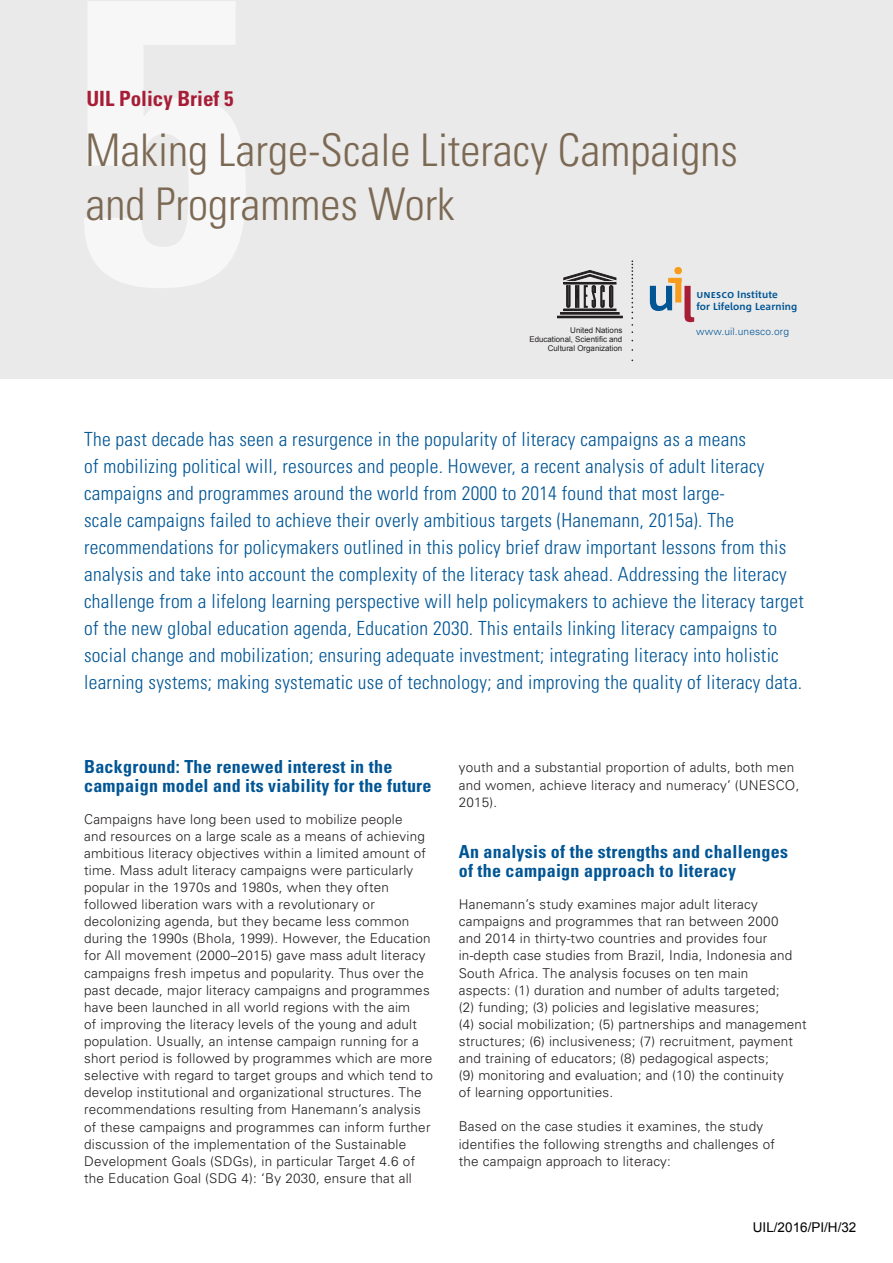
<style>
.page{position:relative;width:893px;height:1263px;background:#fff}
.page>*{position:absolute;margin:0;border:0;box-sizing:border-box;transform-origin:0 0}
.t1{font:300 condensed 45px "Univers";color:#7c6954}
.t2{font:700 condensed 21px "Univers";color:#a71d36}
.fliesstext{font:300 condensed 19.5px/27px "Univers";letter-spacing:.015em;color:#005595}
.fliesstext-2{font:700 condensed 18px/19.5px "Univers";letter-spacing:.015em;color:#005595}
.fliesstext-3{font:300 13.5px/17.1px "Univers";letter-spacing:.015em;color:#231f20}
.t3{font:13.5px "Arial";color:#000}
.t4{font:700 10.2px "Agro Sans";letter-spacing:.01em;color:#005595}
.deutsch_fliesstext{font:300 10.2px "Univers";letter-spacing:.01em;color:#005595}
.t5{font:7.95px "Arial";color:#231f20}
.s1{font-family:"Agro Sans Bold Caps";font-weight:400}
</style>
<div class="page">
<div style="left:0;top:0;width:893px;height:378px;background:#eaeaea"></div>
<svg style="left:650px;top:267px;width:44px;height:55px"></svg>
<div style="left:564px;top:309px;width:52px;height:2px;border:1px solid #231f20"></div>
<div style="left:561px;top:312px;width:58px;height:2px;border:1px solid #231f20"></div>
<div style="left:557px;top:316px;width:65px;height:2px;border:1px solid #231f20"></div>
<svg style="left:564px;top:270px;width:52px;height:37px"></svg>
<svg style="left:631px;top:260px;width:2px;height:73px"></svg>
<svg style="left:84px;top:1px;width:161px;height:287px;fill:#f7f7f7"></svg>
<p class="t2" style="left:86px;top:85px;width:148px">UIL Policy Brief 5</p>
<p class="t1" style="left:86px;top:123px;width:654px">Making Large-Scale Literacy Campaigns</p>
<p class="t1" style="left:86px;top:177px;width:371px">and Programmes Work</p>
<p class="t4" style="left:696px;top:289px;width:83px"><span class="s1">unesco</span> Institute</p>
<p class="t4" style="left:696px;top:301px;width:102px">for Lifelong Learning</p>
<p class="t5" style="left:570px;top:325px;width:54px">United Nations</p>
<p class="deutsch_fliesstext" style="left:696px;top:325px;width:94px">www.uil.unesco.org</p>
<p class="t5" style="left:529px;top:334px;width:94px">Educational, Scientific and</p>
<p class="t5" style="left:548px;top:343px;width:76px">Cultural Organization</p>
<p class="fliesstext" style="left:84px;top:425px;width:721px">The past decade has seen a resurgence in the popularity of literacy campaigns as a means<br>of mobilizing political will, resources and people. However, a recent analysis of adult literacy campaigns and programmes around the world from 2000 to 2014 found that most large-<br>scale campaigns failed to achieve their overly ambitious targets (Hanemann, 2015a). The recommendations for policymakers outlined in this policy brief draw important lessons from this analysis and take into account the complexity of the literacy task ahead. Addressing the literacy challenge from a lifelong learning perspective will help policymakers to achieve the literacy target of the new global education agenda, Education 2030. This entails linking literacy campaigns to social change and mobilization; ensuring adequate investment; integrating literacy into holistic learning systems; making systematic use of technology; and improving the quality of literacy data.</p>
<p class="fliesstext-2" style="left:84px;top:756px;width:349px">Background: The renewed interest in the campaign model and its viability for the future</p>
<p class="fliesstext-3" style="left:84px;top:810px;width:350px">Campaigns have long been used to mobilize people<br>and resources on a large scale as a means of achieving ambitious literacy objectives within a limited amount of time. Mass adult literacy campaigns were particularly popular in the 1970s and 1980s, when they often followed liberation wars with a revolutionary or decolonizing agenda, but they became less common during the 1990s (Bhola, 1999). However, the Education for All movement (2000–2015) gave mass adult literacy campaigns fresh impetus and popularity. Thus over the past decade, major literacy campaigns and programmes have been launched in all world regions with the aim<br>of improving the literacy levels of the young and adult population. Usually, an intense campaign running for a short period is followed by programmes which are more selective with regard to target groups and which tend to develop institutional and organizational structures. The recommendations resulting from Hanemann’s analysis of these campaigns and programmes can inform further discussion of the implementation of the Sustainable Development Goals (SDGs), in particular Target 4.6 of the Education Goal (SDG 4): ‘By 2030, ensure that all</p>
<p class="fliesstext-3" style="left:459px;top:759px;width:342px">youth and a substantial proportion of adults, both men and women, achieve literacy and numeracy’ (UNESCO,<br>2015).</p>
<p class="fliesstext-2" style="left:459px;top:841px;width:331px">An analysis of the strengths and challenges</p>
<p class="fliesstext-2" style="left:459px;top:861px;width:279px">of the campaign approach to literacy</p>
<p class="fliesstext-3" style="left:459px;top:895px;width:321px">Hanemann’s study examines major adult literacy campaigns and programmes that ran between 2000</p>
<p class="fliesstext-3" style="left:459px;top:929px;width:335px">and 2014 in thirty-two countries and provides four in-depth case studies from Brazil, India, Indonesia and<br>South Africa. The analysis focuses on ten main</p>
<p class="fliesstext-3" style="left:459px;top:981px;width:322px">aspects: (1) duration and number of adults targeted;</p>
<p class="fliesstext-3" style="left:459px;top:998px;width:302px">(2) funding; (3) policies and legislative measures;</p>
<p class="fliesstext-3" style="left:459px;top:1015px;width:349px">(4) social mobilization; (5) partnerships and management structures; (6) inclusiveness; (7) recruitment, payment and training of educators; (8) pedagogical aspects;</p>
<p class="fliesstext-3" style="left:459px;top:1066px;width:327px">(9) monitoring and evaluation; and (10) the continuity</p>
<p class="fliesstext-3" style="left:459px;top:1083px;width:156px">of learning opportunities.</p>
<p class="fliesstext-3" style="left:459px;top:1118px;width:318px">Based on the case studies it examines, the study identifies the following strengths and challenges of</p>
<p class="fliesstext-3" style="left:459px;top:1152px;width:214px">the campaign approach to literacy:</p>
<p class="t3" style="left:753px;top:1219px;width:105px">UIL/2016/PI/H/32</p>
</div>
